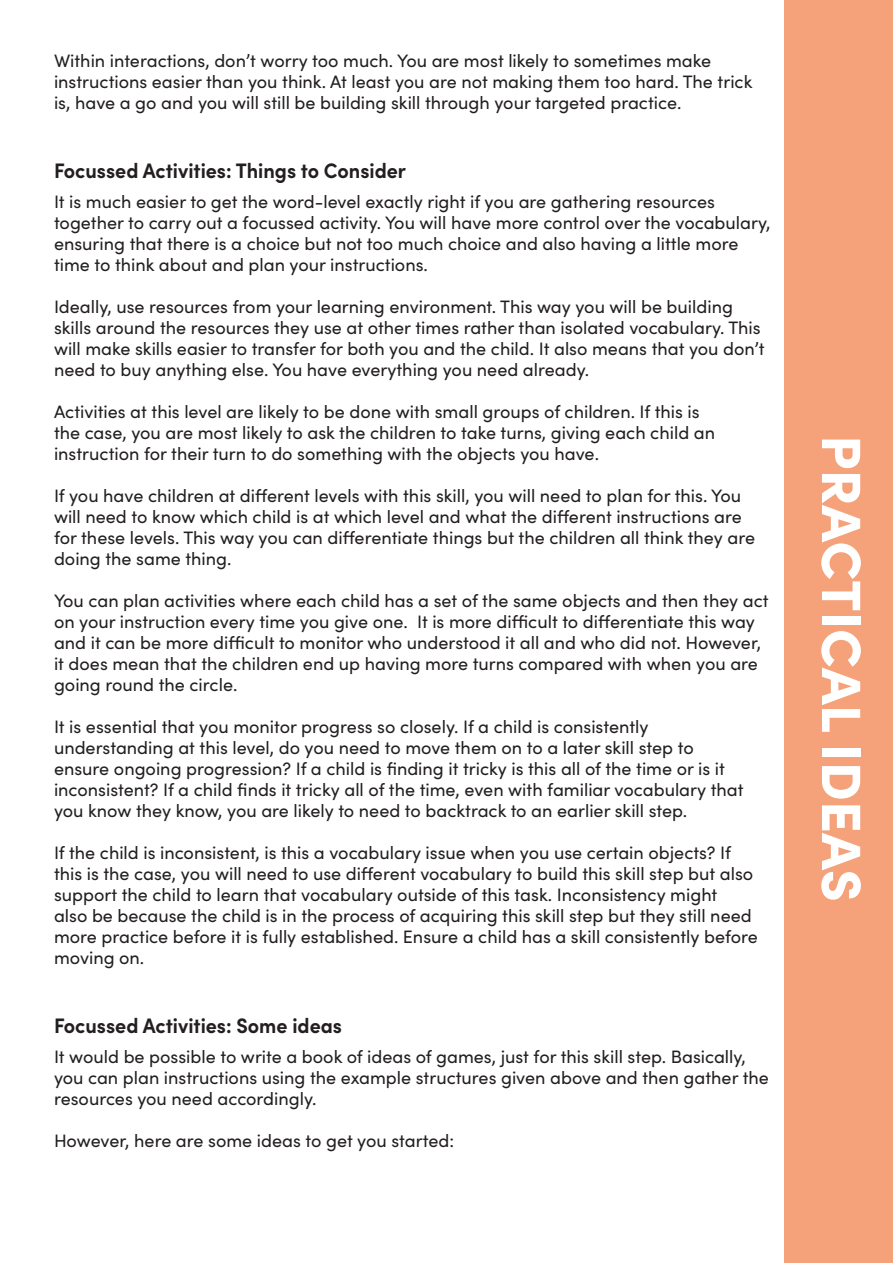
<style>
.page{position:relative;width:893px;height:1263px;background:#fff}
.page>*{position:absolute;margin:0;border:0;box-sizing:border-box;transform-origin:0 0}
.t1{font:900 55.5px "Sofia Pro";color:#fff}
.Sub_Header{font:700 21px "Sofia Pro";color:#231f20;scale:.94 1}
.t2{font:18px/21px "Sofia Pro";color:#231f20}
</style>
<div class="page">
<div style="left:784px;top:0;width:109px;height:1263px;background:#f5a27a"></div>
<p class="t2" style="left:54px;top:49px;width:700px">Within interactions, don’t worry too much. You are most likely to sometimes make instructions easier than you think. At least you are not making them too hard. The trick is, have a go and you will still be building skill through your targeted practice.</p>
<p class="Sub_Header" style="left:54px;top:155px;width:376px">Focussed Activities: Things to Consider</p>
<p class="t2" style="left:54px;top:190px;width:718px">It is much easier to get the word-level exactly right if you are gathering resources together to carry out a focussed activity. You will have more control over the vocabulary, ensuring that there is a choice but not too much choice and also having a little more time to think about and plan your instructions.</p>
<p class="t2" style="left:54px;top:295px;width:712px">Ideally, use resources from your learning environment. This way you will be building skills around the resources they use at other times rather than isolated vocabulary. This will make skills easier to transfer for both you and the child. It also means that you don’t need to buy anything else. You have everything you need already.</p>
<p class="t2" style="left:54px;top:400px;width:663px">Activities at this level are likely to be done with small groups of children. If this is the case, you are most likely to ask the children to take turns, giving each child an instruction for their turn to do something with the objects you have.</p>
<p class="t2" style="left:54px;top:484px;width:703px">If you have children at different levels with this skill, you will need to plan for this. You will need to know which child is at which level and what the different instructions are for these levels. This way you can differentiate things but the children all think they are doing the same thing.</p>
<p class="t2" style="left:54px;top:589px;width:716px">You can plan activities where each child has a set of the same objects and then they act on your instruction every time you give one. It is more difficult to differentiate this way and it can be more difficult to monitor who understood it all and who did not. However, it does mean that the children end up having more turns compared with when you are going round the circle.</p>
<p class="t2" style="left:54px;top:715px;width:691px">It is essential that you monitor progress so closely. If a child is consistently understanding at this level, do you need to move them on to a later skill step to ensure ongoing progression? If a child is finding it tricky is this all of the time or is it inconsistent? If a child finds it tricky all of the time, even with familiar vocabulary that you know they know, you are likely to need to backtrack to an earlier skill step.</p>
<p class="t2" style="left:54px;top:841px;width:705px">If the child is inconsistent, is this a vocabulary issue when you use certain objects? If this is the case, you will need to use different vocabulary to build this skill step but also support the child to learn that vocabulary outside of this task. Inconsistency might<br>also be because the child is in the process of acquiring this skill step but they still need more practice before it is fully established. Ensure a child has a skill consistently before moving on.</p>
<p class="Sub_Header" style="left:54px;top:1009px;width:308px">Focussed Activities: Some ideas</p>
<p class="t2" style="left:54px;top:1045px;width:716px">It would be possible to write a book of ideas of games, just for this skill step. Basically, you can plan instructions using the example structures given above and then gather the resources you need accordingly.</p>
<p class="t2" style="left:54px;top:1129px;width:402px">However, here are some ideas to get you started:</p>
<p class="t1" style="left:885px;top:435px;width:468px;rotate:90deg">PRACTICAL IDEAS</p>
</div>
